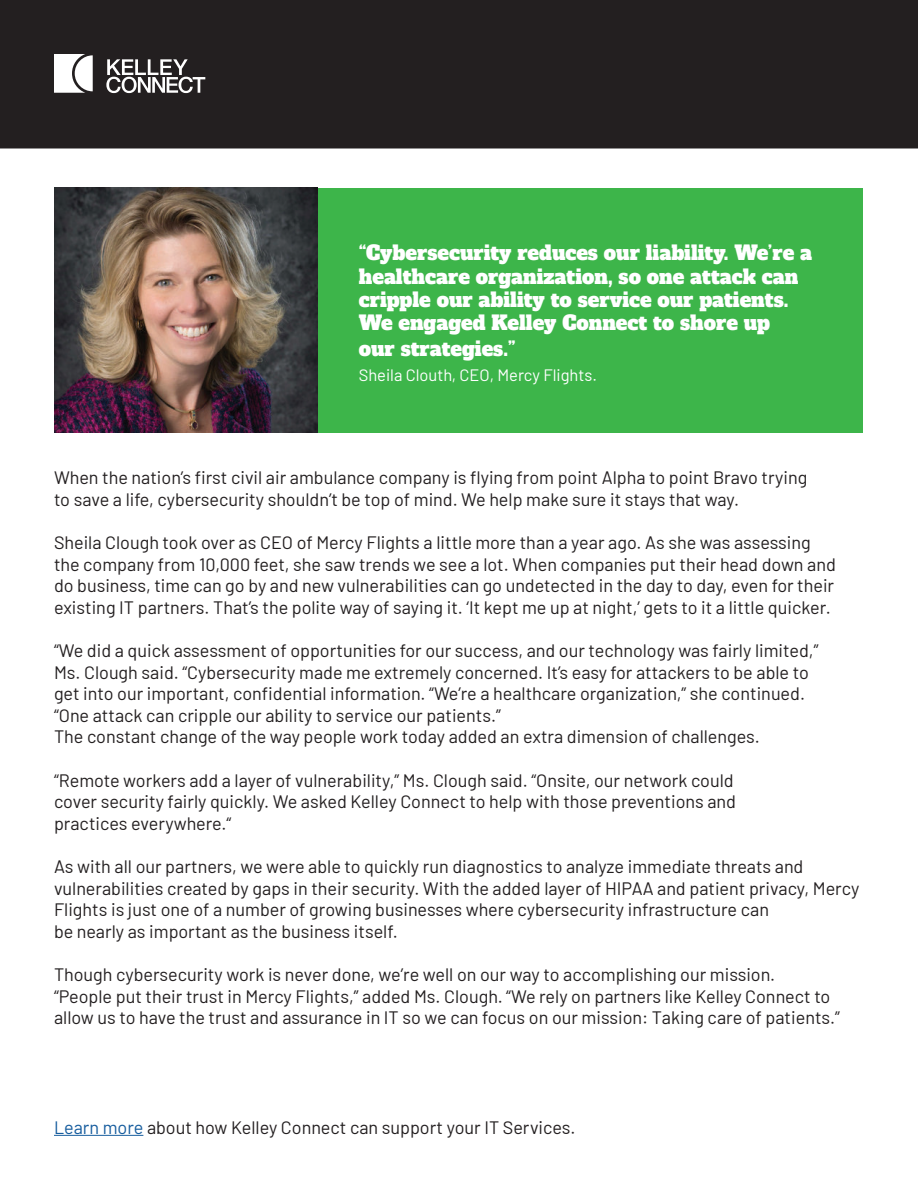
<style>
.page{position:relative;width:918px;height:1188px;background:#fff}
.page>*{position:absolute;margin:0;border:0;box-sizing:border-box;transform-origin:0 0}
.t1{font:19.5px/23.4px "Alfa Slab One";color:#fff}
.t2{font:18px/21.6px "Barlow";color:#231f20}
.t3{font:16.5px "Barlow";color:#fff}
.s1{color:#175d9e}
</style>
<div class="page">
<img style="left:54px;top:188px;width:264px;height:245px">
<div style="left:318px;top:188px;width:545px;height:245px;background:#3db54a"></div>
<div style="left:0;top:0;width:918px;height:148px;background:#231f20"></div>
<svg style="left:106px;top:59px;width:99px;height:34px"></svg>
<svg style="left:54px;top:54px;width:39px;height:39px"></svg>
<hr style="left:54px;top:1135px;width:89px;height:1px;background:#175d9e">
<p class="t1" style="left:359px;top:243px;width:455px">“Cybersecurity reduces our liability. We’re a healthcare organization, so one attack can cripple our ability to service our patients.<br>We engaged Kelley Connect to shore up</p>
<p class="t1" style="left:359px;top:338px;width:158px">our strategies.”</p>
<p class="t3" style="left:359px;top:369px;width:240px">Sheila Clouth, CEO, Mercy Flights.</p>
<p class="t2" style="left:54px;top:465px;width:755px">When the nation’s first civil air ambulance company is flying from point Alpha to point Bravo trying to save a life, cybersecurity shouldn’t be top of mind. We help make sure it stays that way.</p>
<p class="t2" style="left:54px;top:530px;width:783px">Sheila Clough took over as CEO of Mercy Flights a little more than a year ago. As she was assessing the company from 10,000 feet, she saw trends we see a lot. When companies put their head down and do business, time can go by and new vulnerabilities can go undetected in the day to day, even for their existing IT partners. That’s the polite way of saying it. ‘It kept me up at night,’ gets to it a little quicker.</p>
<p class="t2" style="left:54px;top:638px;width:766px">“We did a quick assessment of opportunities for our success, and our technology was fairly limited,” Ms. Clough said. “Cybersecurity made me extremely concerned. It’s easy for attackers to be able to get into our important, confidential information. “We’re a healthcare organization,” she continued. “One attack can cripple our ability to service our patients.”<br>The constant change of the way people work today added an extra dimension of challenges.</p>
<p class="t2" style="left:54px;top:768px;width:684px">“Remote workers add a layer of vulnerability,” Ms. Clough said. “Onsite, our network could cover security fairly quickly. We asked Kelley Connect to help with those preventions and practices everywhere.“</p>
<p class="t2" style="left:54px;top:854px;width:807px">As with all our partners, we were able to quickly run diagnostics to analyze immediate threats and vulnerabilities created by gaps in their security. With the added layer of HIPAA and patient privacy, Mercy Flights is just one of a number of growing businesses where cybersecurity infrastructure can<br>be nearly as important as the business itself.</p>
<p class="t2" style="left:54px;top:962px;width:788px">Though cybersecurity work is never done, we’re well on our way to accomplishing our mission.<br>“People put their trust in Mercy Flights,” added Ms. Clough. “We rely on partners like Kelley Connect to allow us to have the trust and assurance in IT so we can focus on our mission: Taking care of patients.”</p>
<p class="t2" style="left:54px;top:1115px;width:523px"><span class="s1">Learn more</span> about how Kelley Connect can support your IT Services.</p>
</div>
